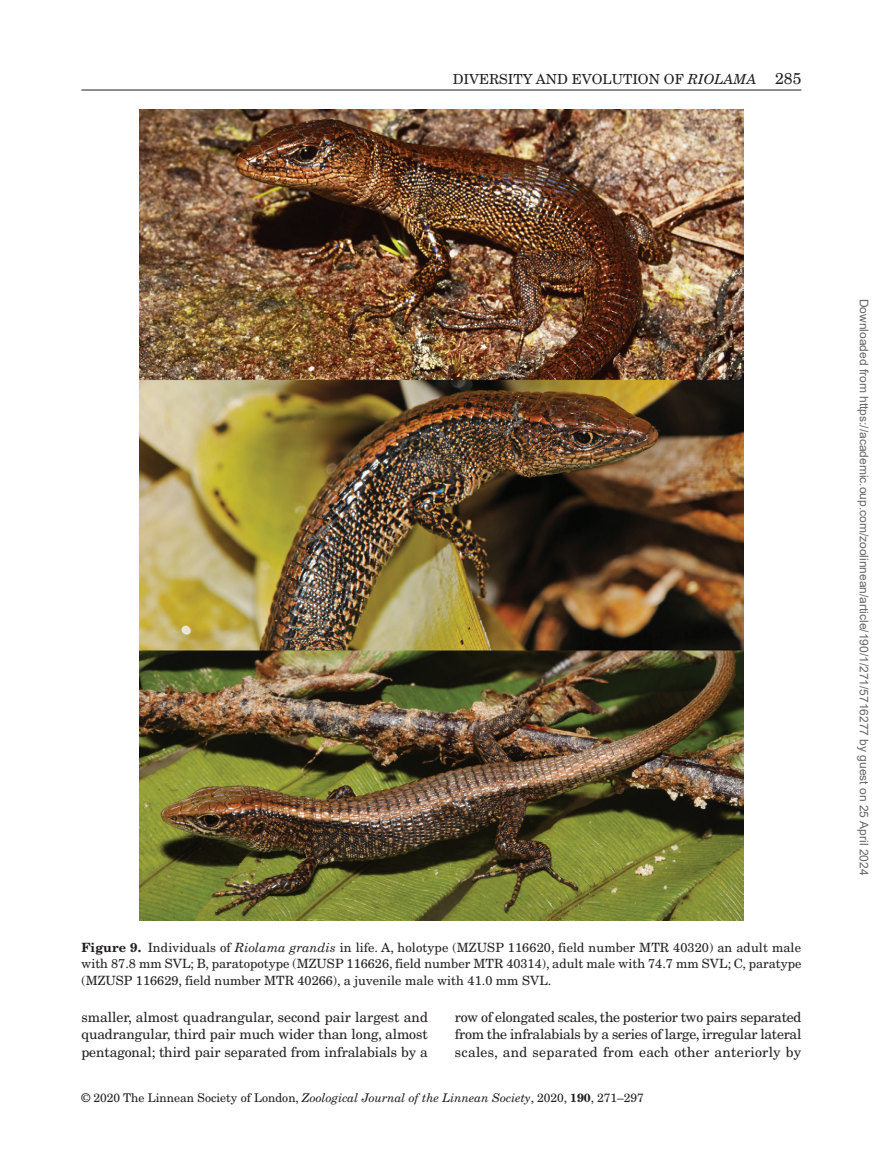
<style>
.page{position:relative;width:893px;height:1174px;background:#fff}
.page>*{position:absolute;margin:0;border:0;box-sizing:border-box;transform-origin:0 0}
.t1{font:13.8px/17.2px "New Century Schlbk";color:#231f20;text-align:justify}
.t2{font:12.75px/16.5px "New Century Schlbk";color:#231f20;text-align:justify}
.t3{font:12px "Arial";color:#666}
.t4{font:12px "New Century Schlbk";color:#231f20}
.s1{font-style:italic}
.s2{font-size:15.75px}
.s3{font-weight:700}
</style>
<div class="page">
<hr style="left:81px;top:90px;width:720px;height:1px;background:#231f20">
<img style="left:139px;top:110px;width:605px;height:810px">
<p class="t1" style="left:453px;top:70px;width:350px">DIVERSITY AND EVOLUTION OF <span class="s1">RIOLAMA</span> <span class="s2">285</span></p>
<p class="t2" style="left:81px;top:939px;width:721px"><span class="s3">Figure 9.</span> Individuals of <span class="s1">Riolama grandis</span> in life. A, holotype (MZUSP 116620, field number MTR 40320) an adult male with 87.8 mm SVL; B, paratopotype (MZUSP 116626, field number MTR 40314), adult male with 74.7 mm SVL; C, paratype (MZUSP 116629, field number MTR 40266), a juvenile male with 41.0 mm SVL.</p>
<p class="t1" style="left:81px;top:1008px;width:348px">smaller, almost quadrangular, second pair largest and quadrangular, third pair much wider than long, almost pentagonal; third pair separated from infralabials by a</p>
<p class="t1" style="left:455px;top:1008px;width:348px">row of elongated scales, the posterior two pairs separated from the infralabials by a series of large, irregular lateral scales, and separated from each other anteriorly by</p>
<p class="t4" style="left:81px;top:1090px;width:564px">© 2020 The Linnean Society of London, <span class="s1">Zoological Journal of the Linnean Society</span>, 2020, <span class="s3">190</span>, 271–297</p>
<p class="t3" style="left:868px;top:298px;width:578px;rotate:90deg">Downloaded from https://academic.oup.com/zoolinnean/article/190/1/271/5716277 by guest on 25 April 2024</p>
</div>
